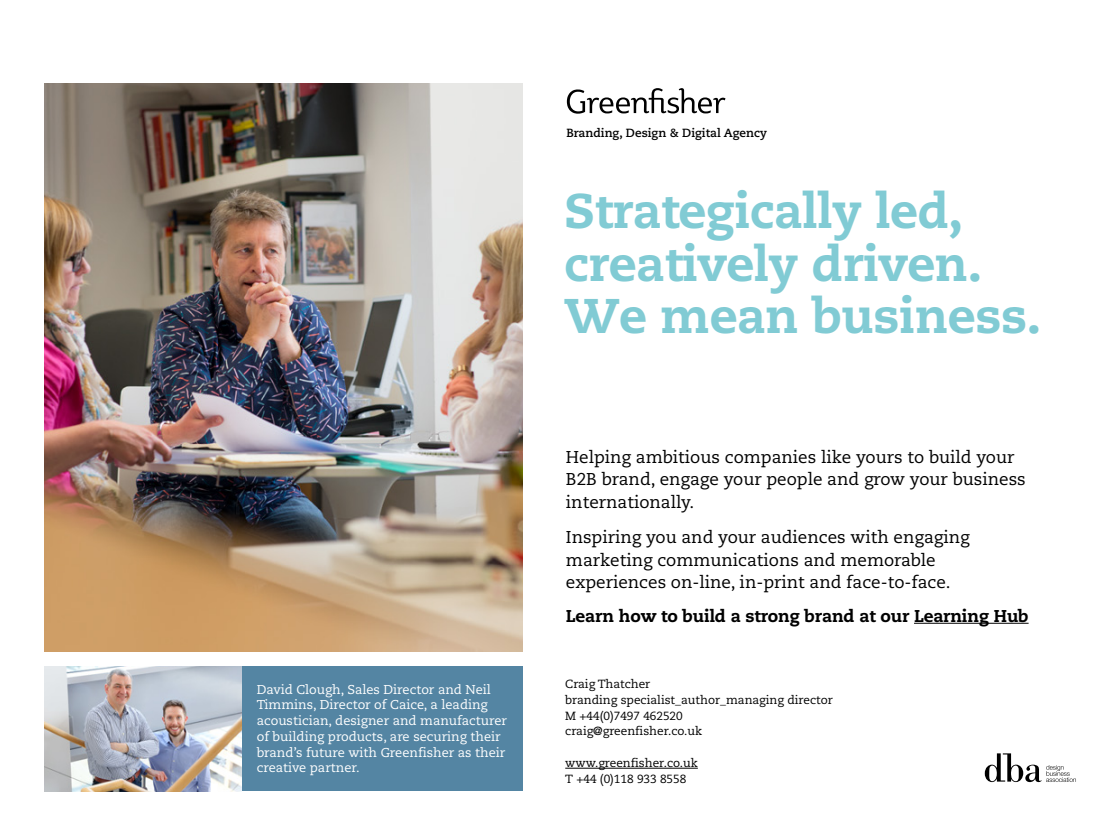
<style>
.page{position:relative;width:1106px;height:830px;background:#fff}
.page>*{position:absolute;margin:0;border:0;box-sizing:border-box;transform-origin:0 0}
.t1{font:800 48.62px/52.5px "Caecilia LT";letter-spacing:-.01em;color:#81cbd4}
.t2{font:17.12px/22.4px "Caecilia LT";color:#000}
.t3{font:800 17.12px "Caecilia LT";letter-spacing:-.01em;color:#000}
.t4{font:12.75px/15.8px "Caecilia LT";color:#fff}
.t5{font:11.88px/15.8px "Caecilia LT";color:#000}
.t6{font:700 11.88px "Caecilia LT";color:#000}
</style>
<div class="page">
<img style="left:44px;top:83px;width:479px;height:568px">
<div style="left:236px;top:666px;width:287px;height:125px;background:#5485a3"></div>
<img style="left:44px;top:666px;width:197px;height:125px">
<svg style="left:567px;top:88px;width:158px;height:26px"></svg>
<hr style="left:565px;top:767px;width:133px;height:1px;background:#000">
<svg style="left:984px;top:753px;width:92px;height:28px"></svg>
<hr style="left:914px;top:622px;width:114px;height:1px;background:#000">
<p class="t4" style="left:257px;top:681px;width:252px">David Clough, Sales Director and Neil Timmins, Director of Caice, a leading acoustician, designer and manufacturer of building products, are securing their brand’s future with Greenfisher as their creative partner.</p>
<p class="t6" style="left:566px;top:126px;width:202px">Branding, Design &amp; Digital Agency</p>
<h1 class="t1" style="left:564px;top:185px;width:478px">Strategically led, creatively driven.<br>We mean business.</h1>
<p class="t2" style="left:566px;top:446px;width:461px">Helping ambitious companies like yours to build your<br>B2B brand, engage your people and grow your business internationally.</p>
<p class="t2" style="left:566px;top:526px;width:405px">Inspiring you and your audiences with engaging marketing communications and memorable experiences on-line, in-print and face-to-face.</p>
<p class="t3" style="left:566px;top:604px;width:464px">Learn how to build a strong brand at our Learning Hub</p>
<p class="t5" style="left:565px;top:676px;width:269px">Craig Thatcher<br>branding specialist_author_managing director<br>M +44(0)7497 462520<br>craig@greenfisher.co.uk</p>
<p class="t5" style="left:565px;top:754px;width:134px">www.greenfisher.co.uk<br>T +44 (0)118 933 8558</p>
</div>
